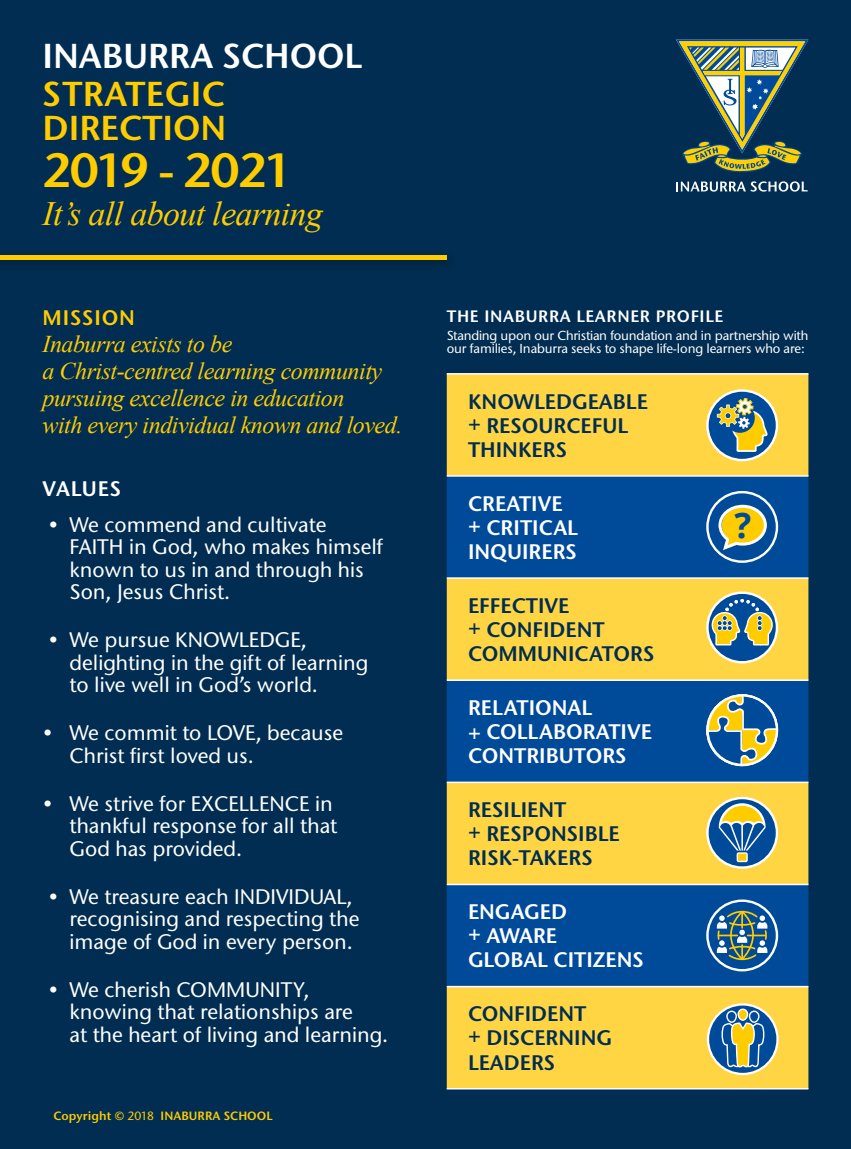
<style>
.page{position:relative;width:851px;height:1149px;background:#fff}
.page>*{position:absolute;margin:0;border:0;box-sizing:border-box;transform-origin:0 0}
.t1{font:600 48px "Stone Sans ITC Std";letter-spacing:-.055em;color:#fc0}
.t2{font:700 35.25px "Open Sans";color:#004a9a}
.t3{font:600 34.5px/34.5px "Stone Sans ITC Std";color:#fc0}
.t4{font:600 34.5px "Stone Sans ITC Std";color:#fff}
.t5{font:italic 34.05px "Times New Roman";letter-spacing:-.02em;color:#fc0}
.t6{font:italic 24px/27px "Times New Roman";letter-spacing:-.02em;color:#fc0}
.t7{font:500 21px/22.5px "Stone Sans ITC Std";color:#fff}
.t8{font:600 21px/24px "Stone Sans ITC Std";color:#002d51}
.t9{font:600 21px/24px "Stone Sans ITC Std";color:#fff}
.t10{font:600 21px "Stone Sans ITC Std";letter-spacing:.04em;color:#fc0}
.t11{font:600 16.5px "Stone Sans ITC Std";letter-spacing:.04em;color:#fff}
.t12{font:500 13.05px/13.5px "Stone Sans ITC Std";letter-spacing:-.02em;color:#fff}
.t13{font:600 12px "Stone Sans ITC Std";letter-spacing:.005em;color:#fc0}
.s1{font-weight:500}
</style>
<div class="page">
<div style="left:0;top:0;width:850px;height:1148px;background:#002d51"></div>
<svg style="left:676px;top:181px;width:131px;height:10px"></svg>
<svg style="left:675px;top:40px;width:133px;height:132px;background:#516c64"></svg>
<div style="left:0;top:249px;width:458px;height:22px;background:#000;opacity:.35"></div>
<hr style="left:0;top:255px;width:446px;height:4px;background:#fc0">
<div style="left:446px;top:374px;width:362px;height:713px;background:#ffd544"></div>
<svg style="left:446px;top:476px;width:362px;height:509px;background:#688379"></svg>
<hr style="left:446px;top:577px;width:362px;height:1px;background:#fff">
<hr style="left:446px;top:679px;width:362px;height:1px;background:#fff">
<hr style="left:446px;top:781px;width:362px;height:1px;background:#fff">
<hr style="left:446px;top:883px;width:362px;height:1px;background:#fff">
<hr style="left:446px;top:985px;width:362px;height:2px;background:#fff">
<hr style="left:446px;top:1087px;width:362px;height:2px;background:#fff">
<hr style="left:446px;top:373px;width:362px;height:1px;background:#fff">
<hr style="left:446px;top:475px;width:362px;height:1px;background:#fff">
<svg style="left:707px;top:390px;width:69px;height:70px"></svg>
<div style="left:706px;top:389px;width:72px;height:72px;border:2px solid #fff;border-radius:50%"></div>
<svg style="left:707px;top:492px;width:69px;height:69px"></svg>
<div style="left:706px;top:491px;width:72px;height:71px;border:2px solid #fff;border-radius:50%"></div>
<svg style="left:716px;top:397px;width:53px;height:175px;background:#788f7e"></svg>
<svg style="left:707px;top:592px;width:69px;height:70px"></svg>
<svg style="left:707px;top:797px;width:69px;height:70px"></svg>
<div style="left:706px;top:796px;width:72px;height:72px;border:2px solid #fff;border-radius:50%"></div>
<svg style="left:717px;top:801px;width:49px;height:60px;background:#658891"></svg>
<div style="left:706px;top:899px;width:72px;height:72px;border:2px solid #fff;border-radius:50%"></div>
<svg style="left:708px;top:1004px;width:69px;height:69px"></svg>
<div style="left:706px;top:1002px;width:72px;height:72px;border:2px solid #fff;border-radius:50%"></div>
<svg style="left:715px;top:909px;width:54px;height:160px;background:#69888a"></svg>
<svg style="left:706px;top:598px;width:71px;height:168px;background:#7e937f"></svg>
<div style="left:706px;top:694px;width:72px;height:71px;border:2px solid #fff;border-radius:50%"></div>
<h3 class="t4" style="left:43px;top:34px;width:321px">INABURRA SCHOOL</h3>
<h3 class="t3" style="left:43px;top:76px;width:185px">STRATEGIC<br>DIRECTION</h3>
<h1 class="t1" style="left:43px;top:140px;width:252px">2019 - 2021</h1>
<h3 class="t5" style="left:43px;top:190px;width:282px">It’s all about learning</h3>
<p class="t10" style="left:42px;top:304px;width:94px">MISSION</p>
<p class="t6" style="left:43px;top:330px;width:361px">Inaburra exists to be<br>a Christ-centred learning community pursuing excellence in education<br>with every individual known and loved.</p>
<p class="t9" style="left:43px;top:476px;width:80px">VALUES</p>
<p class="t7" style="left:70px;top:512px;width:315px;text-indent:-21px">• We commend and cultivate<br>FAITH in God, who makes himself known to us in and through his<br>Son, Jesus Christ.</p>
<p class="t7" style="left:70px;top:628px;width:300px;text-indent:-21px">• We pursue KNOWLEDGE, delighting in the gift of learning to live well in God’s world.</p>
<p class="t7" style="left:70px;top:721px;width:275px;text-indent:-27px">• We commit to LOVE, because<br>Christ first loved us.</p>
<p class="t7" style="left:70px;top:791px;width:269px;text-indent:-27px">• We strive for EXCELLENCE in thankful response for all that<br>God has provided.</p>
<p class="t7" style="left:70px;top:884px;width:291px;text-indent:-21px">• We treasure each INDIVIDUAL, recognising and respecting the image of God in every person.</p>
<p class="t7" style="left:70px;top:977px;width:320px;text-indent:-21px">• We cherish COMMUNITY, knowing that relationships are<br>at the heart of living and learning.</p>
<p class="t13" style="left:53px;top:1107px;width:220px">Copyright © <span class="s1">2018</span> INABURRA SCHOOL</p>
<p class="t11" style="left:446px;top:306px;width:278px">THE INABURRA LEARNER PROFILE</p>
<p class="t12" style="left:446px;top:328px;width:363px">Standing upon our Christian foundation and in partnership with our families, Inaburra seeks to shape life-long learners who are:</p>
<p class="t8" style="left:468px;top:389px;width:181px">KNOWLEDGEABLE + RESOURCEFUL<br>THINKERS</p>
<p class="t9" style="left:468px;top:491px;width:111px">CREATIVE + CRITICAL<br>INQUIRERS</p>
<p class="t8" style="left:468px;top:593px;width:188px">EFFECTIVE<br>+ CONFIDENT<br>COMMUNICATORS</p>
<p class="t9" style="left:468px;top:695px;width:185px">RELATIONAL<br>+ COLLABORATIVE<br>CONTRIBUTORS</p>
<p class="t8" style="left:468px;top:797px;width:153px">RESILIENT<br>+ RESPONSIBLE<br>RISK-TAKERS</p>
<p class="t9" style="left:468px;top:899px;width:177px">ENGAGED<br>+ AWARE<br>GLOBAL CITIZENS</p>
<p class="t8" style="left:468px;top:1001px;width:145px">CONFIDENT<br>+ DISCERNING<br>LEADERS</p>
<h2 class="t2" style="left:734px;top:500px;width:18px">?</h2>
</div>
